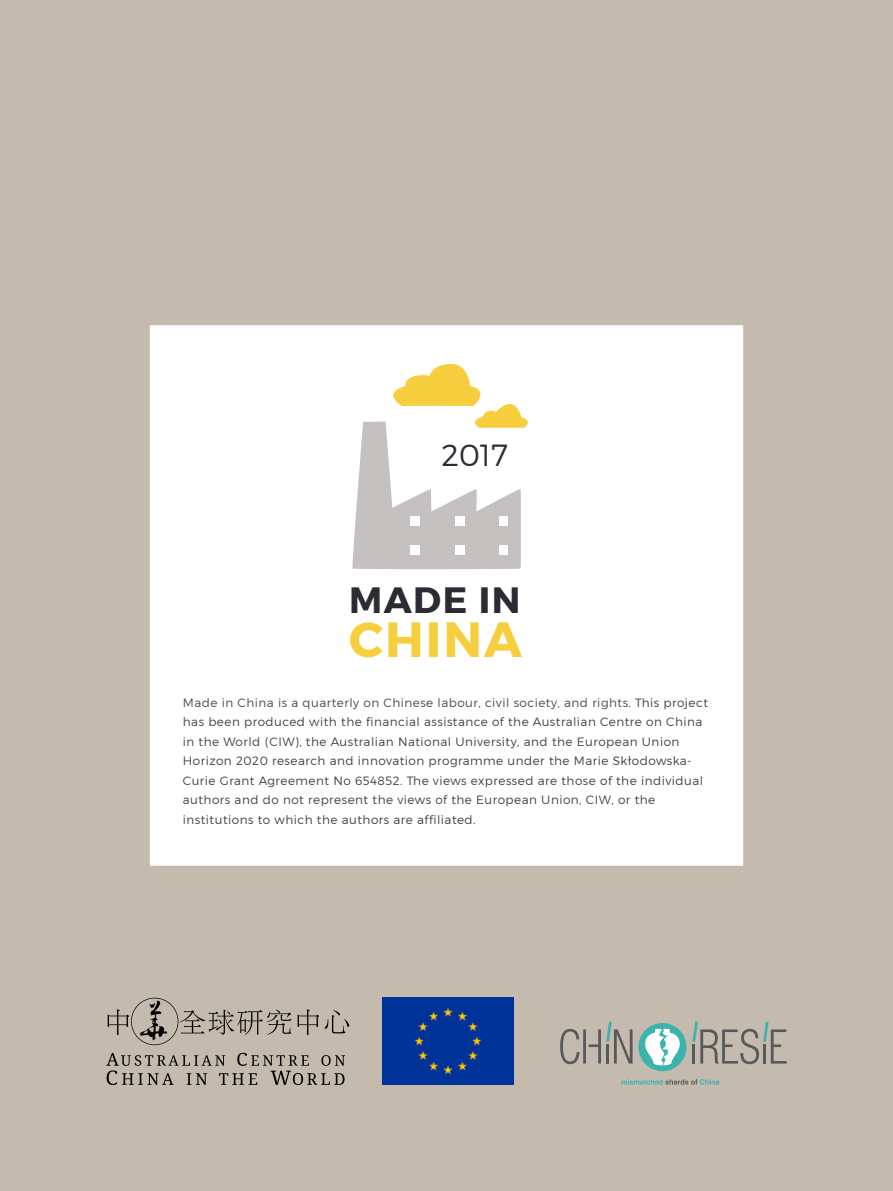
<style>
.page{position:relative;width:893px;height:1191px;background:#c4baad}
.page>*{position:absolute;margin:0;border:0;box-sizing:border-box;transform-origin:0 0}
.t1{font:700 49.2px "Montserrat";letter-spacing:.04em;color:#f7ce3e}
.t2{font:700 36.45px "Montserrat";letter-spacing:.04em;color:#2e2a35}
.t3{font:300 30.45px "Montserrat";color:#2e2a35}
.t4{font:300 12px/19.5px "Montserrat";letter-spacing:.04em;color:#414042}
.s1{color:#4d4946}
</style>
<div class="page">
<svg style="left:297px;top:1009px;width:22px;height:26px"></svg>
<svg style="left:325px;top:1010px;width:24px;height:23px"></svg>
<svg style="left:106px;top:1052px;width:239px;height:33px"></svg>
<svg style="left:107px;top:997px;width:184px;height:48px"></svg>
<svg style="left:621px;top:1079px;width:98px;height:5px"></svg>
<svg style="left:692px;top:1021px;width:95px;height:43px"></svg>
<svg style="left:560px;top:1021px;width:73px;height:43px"></svg>
<div style="left:638px;top:1023px;width:48px;height:48px;background:#3bb4ae;border-radius:50%"></div>
<svg style="left:645px;top:1028px;width:35px;height:37px"></svg>
<img style="left:383px;top:997px;width:130px;height:87px">
<div style="left:150px;top:325px;width:593px;height:540px;background:#fff"></div>
<svg style="left:352px;top:364px;width:176px;height:205px"></svg>
<div style="left:410px;top:516px;width:9px;height:9px;background:#fff"></div>
<div style="left:410px;top:545px;width:9px;height:9px;background:#fff"></div>
<div style="left:456px;top:516px;width:9px;height:9px;background:#fff"></div>
<div style="left:455px;top:545px;width:9px;height:9px;background:#fff"></div>
<div style="left:499px;top:516px;width:9px;height:9px;background:#fff"></div>
<div style="left:499px;top:545px;width:9px;height:9px;background:#fff"></div>
<h3 class="t3" style="left:441px;top:437px;width:68px">2017</h3>
<h2 class="t2" style="left:349px;top:577px;width:173px">MADE IN</h2>
<h1 class="t1" style="left:349px;top:608px;width:174px">CHINA</h1>
<p class="t4" style="left:183px;top:692px;width:527px"><span class="s1">Made in China is a quarterly on Chinese labour, civil society, and rights.</span> This project has been produced with the financial assistance of the Australian Centre on China in the World (CIW), the Australian National University, and the European Union Horizon 2020 research and innovation programme under the Marie Skłodowska-Curie Grant Agreement No 654852. The views expressed are those of the individual authors and do not represent the views of the European Union, CIW, or the institutions to which the authors are affiliated.</p>
</div>
